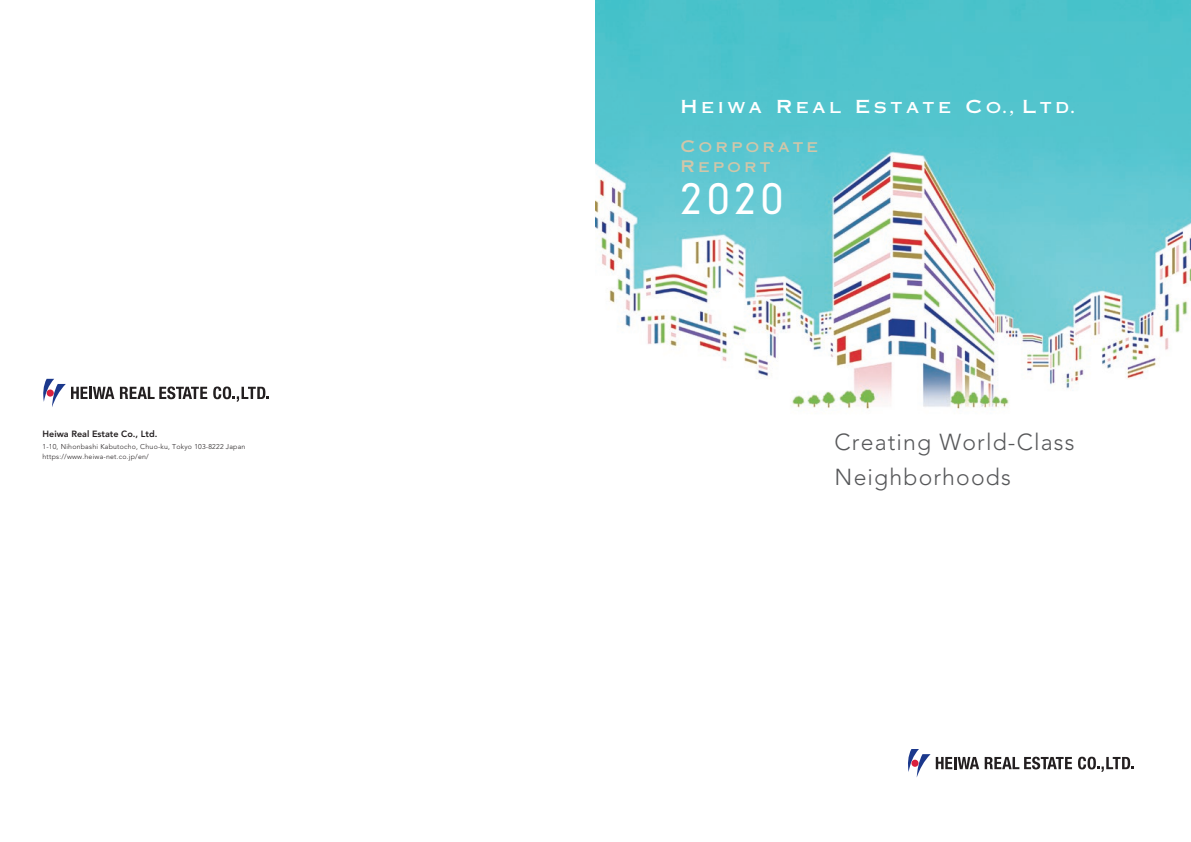
<style>
.page{position:relative;width:1191px;height:842px;background:#fff}
.page>*{position:absolute;margin:0;border:0;box-sizing:border-box;transform-origin:0 0}
.t1{font:300 42px "DIN Neuzeit Grotesk Std";color:#fff}
.t2{font:300 23px/35px "Avenir LT Std";letter-spacing:.05em;color:#57585a}
.t3{font:18px "Copperplate Gothic Std 31 AB";letter-spacing:.2em;color:#fff}
.t4{font:16px/20px "Copperplate Gothic Std 31 AB";letter-spacing:.2em;color:#d2c6a9}
.t5{font:800 9px "Avenir LT Std";color:#231f20}
.t6{font:300 7px/10px "Avenir LT Std";letter-spacing:.03em;color:#231f20}
</style>
<div class="page">
<img style="left:595px;top:0;width:596px;height:409px">
<svg style="left:908px;top:749px;width:164px;height:28px"></svg>
<svg style="left:1078px;top:757px;width:55px;height:15px"></svg>
<svg style="left:43px;top:379px;width:71px;height:28px"></svg>
<svg style="left:120px;top:386px;width:87px;height:13px"></svg>
<svg style="left:213px;top:386px;width:56px;height:16px"></svg>
<p class="t5" style="left:43px;top:428px;width:116px">Heiwa Real Estate Co., Ltd.</p>
<p class="t6" style="left:43px;top:442px;width:204px">1-10, Nihonbashi Kabutocho, Chuo-ku, Tokyo 103-8222 Japan https://www.heiwa-net.co.jp/en/</p>
<h3 class="t3" style="left:680px;top:96px;width:397px">Heiwa Real Estate Co., Ltd.</h3>
<h3 class="t4" style="left:680px;top:137px;width:139px">Corporate<br>Report</h3>
<h1 class="t1" style="left:680px;top:174px;width:104px">2020</h1>
<h2 class="t2" style="left:834px;top:425px;width:241px">Creating World-Class<br>Neighborhoods</h2>
</div>
